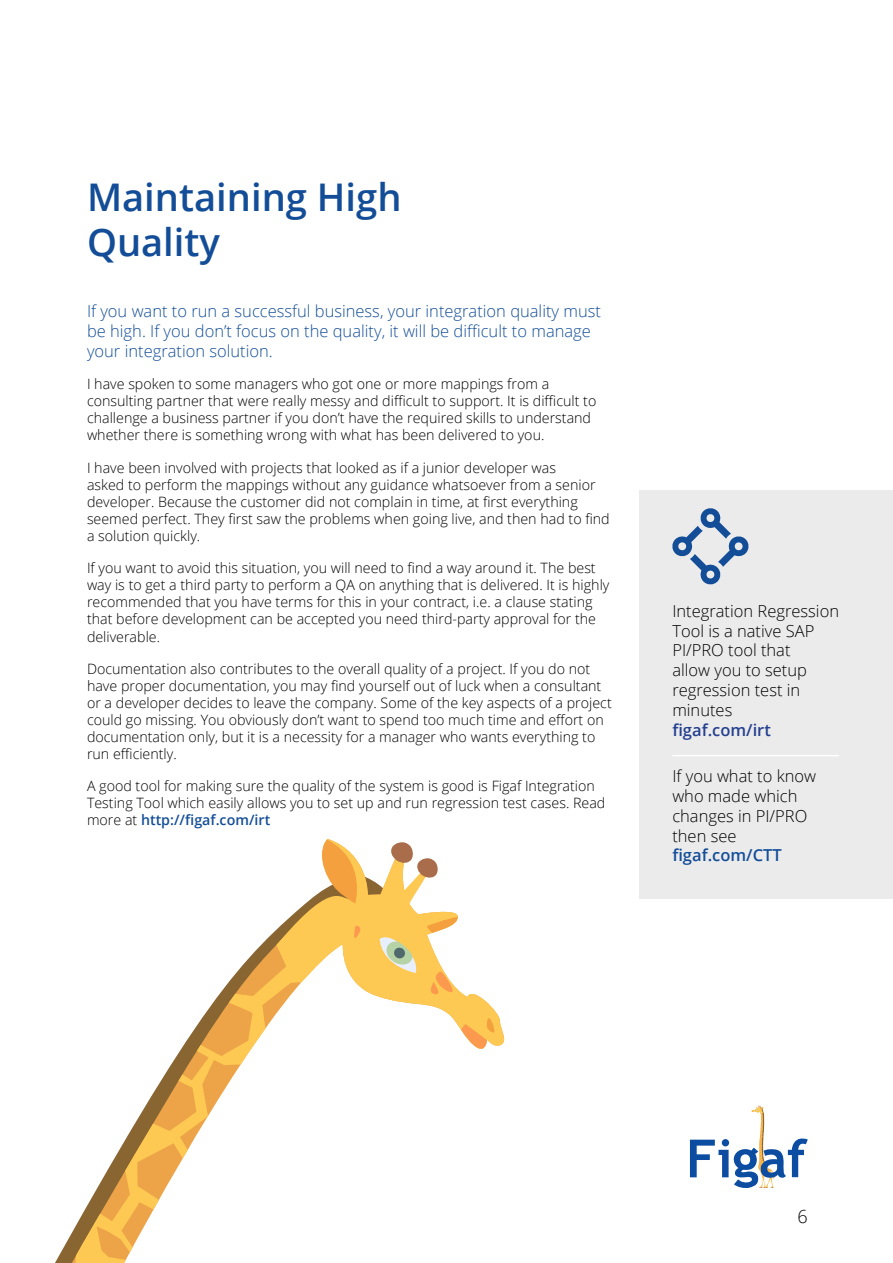
<style>
.page{position:relative;width:893px;height:1263px;background:#fff}
.page>*{position:absolute;margin:0;border:0;box-sizing:border-box;transform-origin:0 0}
.t1{font:600 38.1px/45.8px "Open Sans";color:#134d97}
.t2{font:300 18px "Open Sans";color:#000}
.t3{font:300 16.5px/19.8px "Open Sans";color:#144e98}
.t4{font:300 16.5px/19.8px "Open Sans";color:#000}
.t5{font:600 16.5px "Open Sans";color:#25408f}
.t6{font:600 16.5px "Open Sans";color:#144e98}
.t7{font:300 14.25px/17.1px "Open Sans";color:#000}
.s1{font-weight:600;color:#144e98}
</style>
<div class="page">
<div style="left:639px;top:490px;width:254px;height:408px;background:#ebebec"></div>
<svg style="left:690px;top:1106px;width:118px;height:82px"></svg>
<svg style="left:55px;top:936px;width:225px;height:327px"></svg>
<svg style="left:280px;top:871px;width:225px;height:175px"></svg>
<svg style="left:426px;top:917px;width:32px;height:16px"></svg>
<svg style="left:314px;top:839px;width:70px;height:64px"></svg>
<svg style="left:430px;top:970px;width:25px;height:25px"></svg>
<svg style="left:353px;top:924px;width:8px;height:14px"></svg>
<svg style="left:461px;top:1018px;width:34px;height:31px"></svg>
<svg style="left:379px;top:932px;width:41px;height:41px;background:#e2cc80"></svg>
<svg style="left:390px;top:842px;width:49px;height:37px"></svg>
<svg style="left:672px;top:508px;width:77px;height:77px"></svg>
<hr style="left:672px;top:755px;width:167px;height:1px;background:#fff">
<h1 class="t1" style="left:87px;top:173px;width:316px">Maintaining High<br>Quality</h1>
<p class="t3" style="left:87px;top:301px;width:515px">If you want to run a successful business, your integration quality must be high. If you don’t focus on the quality, it will be difficult to manage your integration solution.</p>
<p class="t7" style="left:87px;top:375px;width:511px">I have spoken to some managers who got one or more mappings from a consulting partner that were really messy and difficult to support. It is difficult to challenge a business partner if you don’t have the required skills to understand whether there is something wrong with what has been delivered to you.</p>
<p class="t7" style="left:87px;top:458px;width:524px">I have been involved with projects that looked as if a junior developer was<br>asked to perform the mappings without any guidance whatsoever from a senior developer. Because the customer did not complain in time, at first everything seemed perfect. They first saw the problems when going live, and then had to find a solution quickly.</p>
<p class="t7" style="left:87px;top:559px;width:524px">If you want to avoid this situation, you will need to find a way around it. The best way is to get a third party to perform a QA on anything that is delivered. It is highly recommended that you have terms for this in your contract, i.e. a clause stating that before development can be accepted you need third-party approval for the deliverable.</p>
<p class="t7" style="left:87px;top:659px;width:526px">Documentation also contributes to the overall quality of a project. If you do not have proper documentation, you may find yourself out of luck when a consultant or a developer decides to leave the company. Some of the key aspects of a project could go missing. You obviously don’t want to spend too much time and effort on documentation only, but it is a necessity for a manager who wants everything to run efficiently.</p>
<p class="t7" style="left:87px;top:777px;width:520px">A good tool for making sure the quality of the system is good is Figaf Integration<br>Testing Tool which easily allows you to set up and run regression test cases. Read more at <span class="s1">http://figaf.com/irt</span></p>
<p class="t4" style="left:672px;top:600px;width:168px">Integration Regression<br>Tool is a native SAP<br>PI/PRO tool that<br>allow you to setup regression test in minutes</p>
<p class="t5" style="left:672px;top:718px;width:100px">figaf.com/irt</p>
<p class="t4" style="left:672px;top:766px;width:145px">If you what to know who made which changes in PI/PRO then see</p>
<p class="t6" style="left:672px;top:844px;width:111px">figaf.com/CTT</p>
<p class="t2" style="left:797px;top:1204px;width:12px">6</p>
</div>
